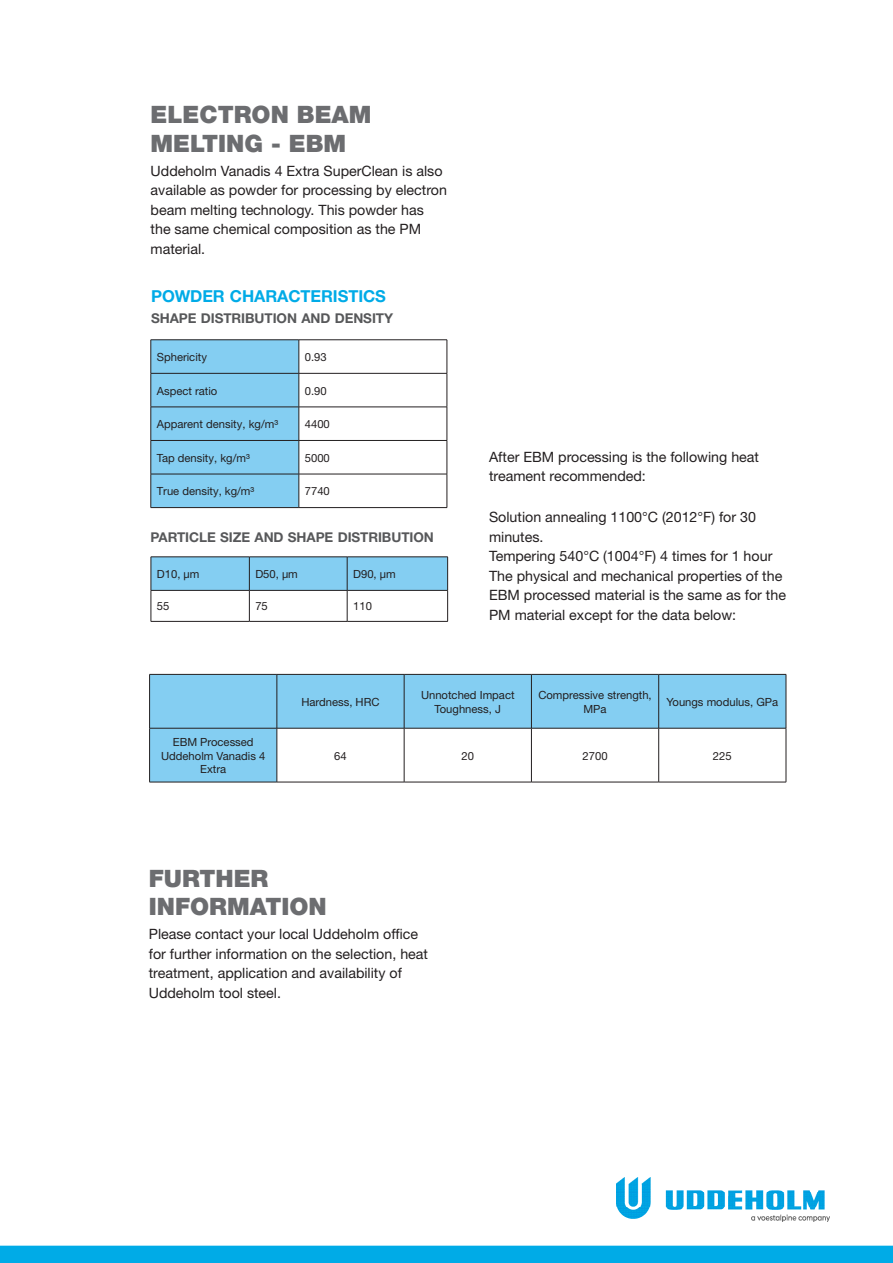
<style>
.page{position:relative;width:893px;height:1263px;background:#fff}
.page>*{position:absolute;margin:0;border:0;box-sizing:border-box;transform-origin:0 0}
.Rubrik{font:900 24px/28.8px "Helvetica Neue";color:#6c6d70}
.Underrubirk{font:700 16.5px "Helvetica Neue";letter-spacing:-.005em;color:#00abe7}
.Brödtext{font:14.25px/19.5px "Helvetica Neue";color:#231f20}
.Underrubrik_2{font:700 13.5px "Helvetica Neue";letter-spacing:-.005em;color:#57585a}
.t1{font:11.25px/13.5px "Helvetica Neue";color:#231f20;text-align:center}
</style>
<div class="page">
<div style="left:0;top:1246px;width:893px;height:17px;background:#00abe7"></div>
<img style="left:617px;top:1177px;width:212px;height:44px">
<div style="left:152px;top:340px;width:147px;height:167px;background:#84cef2"></div>
<hr style="left:151px;top:339px;width:148px;height:1px;background:#231f20">
<hr style="left:151px;top:340px;width:1px;height:33px;background:#231f20">
<hr style="left:299px;top:339px;width:148px;height:1px;background:#231f20">
<hr style="left:299px;top:340px;width:1px;height:33px;background:#231f20">
<hr style="left:447px;top:340px;width:1px;height:33px;background:#231f20">
<hr style="left:151px;top:373px;width:148px;height:1px;background:#231f20">
<hr style="left:151px;top:373px;width:1px;height:34px;background:#231f20">
<hr style="left:299px;top:373px;width:148px;height:1px;background:#231f20">
<hr style="left:299px;top:373px;width:1px;height:34px;background:#231f20">
<hr style="left:447px;top:373px;width:1px;height:34px;background:#231f20">
<hr style="left:151px;top:407px;width:148px;height:1px;background:#231f20">
<hr style="left:151px;top:407px;width:1px;height:33px;background:#231f20">
<hr style="left:299px;top:407px;width:148px;height:1px;background:#231f20">
<hr style="left:299px;top:407px;width:1px;height:33px;background:#231f20">
<hr style="left:447px;top:407px;width:1px;height:33px;background:#231f20">
<hr style="left:151px;top:440px;width:148px;height:1px;background:#231f20">
<hr style="left:151px;top:441px;width:1px;height:33px;background:#231f20">
<hr style="left:299px;top:440px;width:148px;height:1px;background:#231f20">
<hr style="left:299px;top:441px;width:1px;height:33px;background:#231f20">
<hr style="left:447px;top:441px;width:1px;height:33px;background:#231f20">
<hr style="left:151px;top:474px;width:148px;height:1px;background:#231f20">
<hr style="left:151px;top:474px;width:1px;height:33px;background:#231f20">
<hr style="left:299px;top:474px;width:148px;height:1px;background:#231f20">
<hr style="left:299px;top:474px;width:1px;height:33px;background:#231f20">
<hr style="left:447px;top:474px;width:1px;height:33px;background:#231f20">
<hr style="left:151px;top:507px;width:148px;height:1px;background:#231f20">
<hr style="left:299px;top:507px;width:148px;height:1px;background:#231f20">
<div style="left:152px;top:558px;width:295px;height:32px;background:#84cef2"></div>
<hr style="left:151px;top:557px;width:98px;height:1px;background:#231f20">
<hr style="left:151px;top:557px;width:1px;height:33px;background:#231f20">
<hr style="left:249px;top:557px;width:98px;height:1px;background:#231f20">
<hr style="left:249px;top:557px;width:1px;height:33px;background:#231f20">
<hr style="left:347px;top:557px;width:101px;height:1px;background:#231f20">
<hr style="left:347px;top:557px;width:1px;height:33px;background:#231f20">
<hr style="left:447px;top:557px;width:1px;height:33px;background:#231f20">
<hr style="left:151px;top:590px;width:98px;height:1px;background:#231f20">
<hr style="left:151px;top:591px;width:1px;height:30px;background:#231f20">
<hr style="left:249px;top:590px;width:98px;height:1px;background:#231f20">
<hr style="left:249px;top:591px;width:1px;height:30px;background:#231f20">
<hr style="left:347px;top:590px;width:101px;height:1px;background:#231f20">
<hr style="left:347px;top:591px;width:1px;height:30px;background:#231f20">
<hr style="left:447px;top:591px;width:1px;height:30px;background:#231f20">
<hr style="left:151px;top:621px;width:98px;height:1px;background:#231f20">
<hr style="left:249px;top:621px;width:98px;height:1px;background:#231f20">
<hr style="left:347px;top:621px;width:101px;height:1px;background:#231f20">
<svg style="left:150px;top:675px;width:636px;height:107px;fill:#84cef2"></svg>
<hr style="left:149px;top:674px;width:128px;height:1px;background:#231f20">
<hr style="left:149px;top:674px;width:1px;height:54px;background:#231f20">
<hr style="left:277px;top:674px;width:127px;height:1px;background:#231f20">
<hr style="left:277px;top:674px;width:1px;height:54px;background:#231f20">
<hr style="left:404px;top:674px;width:127px;height:1px;background:#231f20">
<hr style="left:404px;top:674px;width:1px;height:54px;background:#231f20">
<hr style="left:531px;top:674px;width:128px;height:1px;background:#231f20">
<hr style="left:531px;top:674px;width:1px;height:54px;background:#231f20">
<hr style="left:659px;top:674px;width:127px;height:1px;background:#231f20">
<hr style="left:658px;top:674px;width:1px;height:54px;background:#231f20">
<hr style="left:786px;top:674px;width:1px;height:54px;background:#231f20">
<hr style="left:149px;top:728px;width:128px;height:1px;background:#231f20">
<hr style="left:149px;top:728px;width:1px;height:54px;background:#231f20">
<hr style="left:277px;top:728px;width:127px;height:1px;background:#231f20">
<hr style="left:277px;top:728px;width:1px;height:54px;background:#231f20">
<hr style="left:404px;top:728px;width:127px;height:1px;background:#231f20">
<hr style="left:404px;top:728px;width:1px;height:54px;background:#231f20">
<hr style="left:531px;top:728px;width:128px;height:1px;background:#231f20">
<hr style="left:531px;top:728px;width:1px;height:54px;background:#231f20">
<hr style="left:659px;top:728px;width:127px;height:1px;background:#231f20">
<hr style="left:658px;top:728px;width:1px;height:54px;background:#231f20">
<hr style="left:786px;top:728px;width:1px;height:54px;background:#231f20">
<hr style="left:149px;top:782px;width:128px;height:1px;background:#231f20">
<hr style="left:277px;top:782px;width:127px;height:1px;background:#231f20">
<hr style="left:404px;top:782px;width:127px;height:1px;background:#231f20">
<hr style="left:531px;top:782px;width:128px;height:1px;background:#231f20">
<hr style="left:659px;top:782px;width:127px;height:1px;background:#231f20">
<p class="Rubrik" style="left:151px;top:100px;width:222px">ELECTRON BEAM<br>MELTING - EBM</p>
<p class="Brödtext" style="left:151px;top:161px;width:298px">Uddeholm Vanadis 4 Extra SuperClean is also available as powder for processing by electron beam melting technology. This powder has the same chemical composition as the PM material.</p>
<p class="Underrubirk" style="left:151px;top:286px;width:236px">POWDER CHARACTERISTICS</p>
<p class="Underrubrik_2" style="left:151px;top:310px;width:243px">SHAPE DISTRIBUTION AND DENSITY</p>
<p class="t1" style="left:157px;top:350px;width:52px">Sphericity</p>
<p class="t1" style="left:305px;top:350px;width:23px">0.93</p>
<p class="t1" style="left:157px;top:384px;width:62px">Aspect ratio</p>
<p class="t1" style="left:305px;top:384px;width:23px">0.90</p>
<p class="t1" style="left:157px;top:417px;width:123px">Apparent density, kg/m³</p>
<p class="t1" style="left:305px;top:417px;width:27px">4400</p>
<p class="t1" style="left:157px;top:451px;width:94px">Tap density, kg/m³</p>
<p class="t1" style="left:305px;top:451px;width:27px">5000</p>
<p class="t1" style="left:157px;top:484px;width:99px">True density, kg/m³</p>
<p class="t1" style="left:305px;top:484px;width:27px">7740</p>
<p class="Underrubrik_2" style="left:151px;top:529px;width:285px">PARTICLE SIZE AND SHAPE DISTRIBUTION</p>
<p class="t1" style="left:157px;top:567px;width:44px">D10, µm</p>
<p class="t1" style="left:255px;top:567px;width:44px">D50, µm</p>
<p class="t1" style="left:353px;top:567px;width:44px">D90, µm</p>
<p class="t1" style="left:157px;top:599px;width:14px">55</p>
<p class="t1" style="left:255px;top:599px;width:14px">75</p>
<p class="t1" style="left:353px;top:599px;width:20px">110</p>
<p class="Brödtext" style="left:489px;top:447px;width:271px">After EBM processing is the following heat treament recommended:</p>
<p class="Brödtext" style="left:489px;top:507px;width:268px">Solution annealing 1100°C (2012°F) for 30 minutes.</p>
<p class="Brödtext" style="left:489px;top:546px;width:285px">Tempering 540°C (1004°F) 4 times for 1 hour</p>
<p class="Brödtext" style="left:489px;top:566px;width:298px">The physical and mechanical properties of the<br>EBM processed material is the same as for the<br>PM material except for the data below:</p>
<p class="t1" style="left:301px;top:695px;width:80px">Hardness, HRC</p>
<p class="t1" style="left:421px;top:688px;width:95px">Unnotched Impact<br>Toughness, J</p>
<p class="t1" style="left:538px;top:688px;width:115px">Compressive strength,<br>MPa</p>
<p class="t1" style="left:666px;top:695px;width:113px">Youngs modulus, GPa</p>
<p class="t1" style="left:173px;top:735px;width:82px">EBM Processed</p>
<p class="t1" style="left:161px;top:749px;width:106px">Uddeholm Vanadis 4<br>Extra</p>
<p class="t1" style="left:334px;top:749px;width:14px">64</p>
<p class="t1" style="left:462px;top:749px;width:14px">20</p>
<p class="t1" style="left:583px;top:749px;width:27px">2700</p>
<p class="t1" style="left:713px;top:749px;width:20px">225</p>
<p class="Rubrik" style="left:149px;top:863px;width:179px">FURTHER<br>INFORMATION</p>
<p class="Brödtext" style="left:149px;top:924px;width:281px">Please contact your local Uddeholm office for further information on the selection, heat treatment, application and availability of Uddeholm tool steel.</p>
</div>
